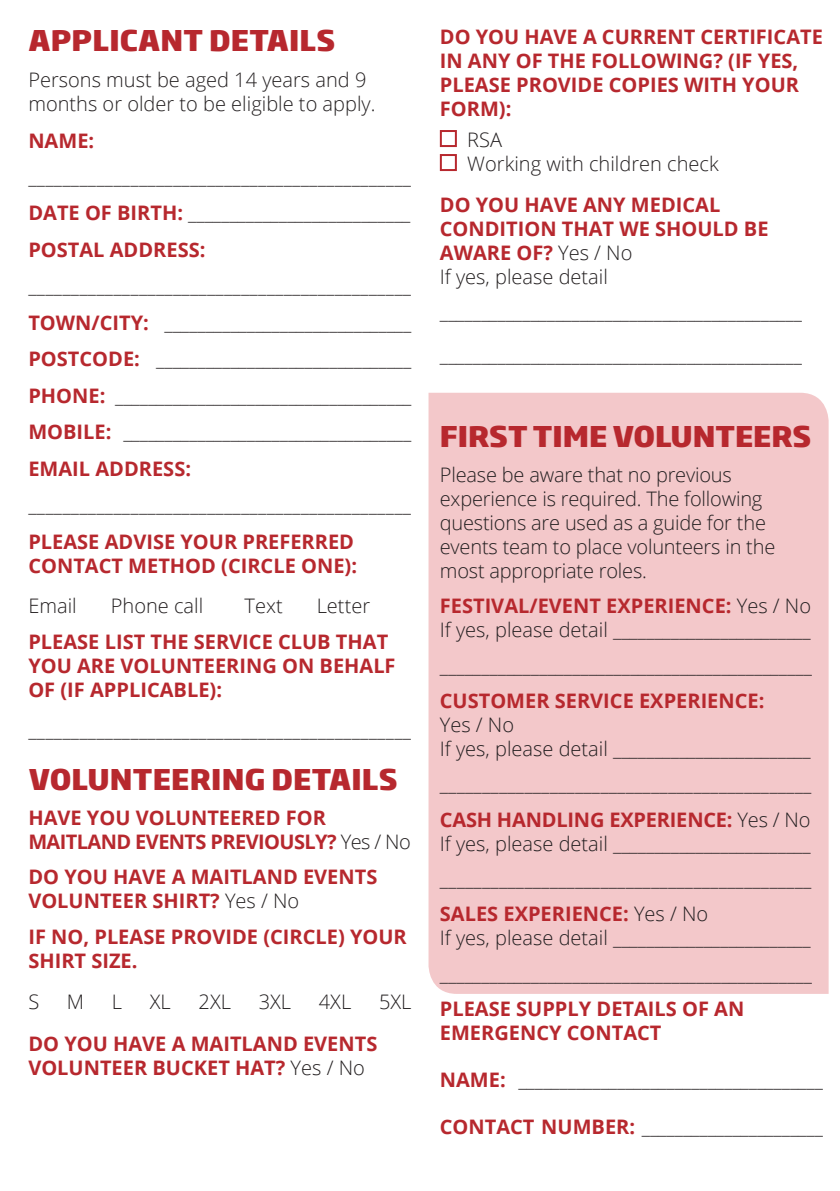
<style>
.page{position:relative;width:840px;height:1191px;background:#fff}
.page>*{position:absolute;margin:0;border:0;box-sizing:border-box;transform-origin:0 0}
.t1{font:800 28px "Soho Gothic Std";letter-spacing:.005em;color:#b7282e}
.t2{font:300 20px/24px "Open Sans";color:#231f20}
.t3{font:700 20px/24px "Open Sans";color:#b7282e}
.t4{font:700 20px/24px "Open Sans";letter-spacing:-.03em;color:#b7282e}
.s1{font-weight:700;color:#b7282e}
.s2{font-weight:300;color:#231f20}
</style>
<div class="page">
<div style="left:428px;top:393px;width:400px;height:601px;background:#f3c8ca"></div>
<div style="left:439px;top:130px;width:17px;height:17px;border:2px solid #b7282e"></div>
<div style="left:439px;top:154px;width:17px;height:17px;border:2px solid #b7282e"></div>
<p class="t1" style="left:28px;top:22px;width:308px">APPLICANT DETAILS</p>
<p class="t2" style="left:28px;top:67px;width:348px">Persons must be aged 14 years and 9 months or older to be eligible to apply.</p>
<p class="t3" style="left:28px;top:128px;width:67px">NAME:</p>
<p class="t2" style="left:28px;top:164px;width:384px">_____________________________________________</p>
<p class="t2" style="left:28px;top:201px;width:383px"><span class="s1">DATE OF BIRTH:</span> ___________________________</p>
<p class="t3" style="left:28px;top:237px;width:178px">POSTAL ADDRESS:</p>
<p class="t2" style="left:28px;top:274px;width:384px">_____________________________________________</p>
<p class="t2" style="left:28px;top:310px;width:384px"><span class="s1">TOWN/CITY:</span> ______________________________</p>
<p class="t2" style="left:28px;top:347px;width:384px"><span class="s1">POSTCODE:</span> _______________________________</p>
<p class="t2" style="left:28px;top:383px;width:384px"><span class="s1">PHONE:</span> ____________________________________</p>
<p class="t2" style="left:28px;top:419px;width:384px"><span class="s1">MOBILE:</span> ___________________________________</p>
<p class="t3" style="left:28px;top:456px;width:164px">EMAIL ADDRESS:</p>
<p class="t2" style="left:28px;top:492px;width:384px">_____________________________________________</p>
<p class="t3" style="left:28px;top:529px;width:330px">PLEASE ADVISE YOUR PREFERRED<br>CONTACT METHOD (CIRCLE ONE):</p>
<p class="t2" style="left:28px;top:593px;width:50px">Email</p>
<p class="t2" style="left:111px;top:593px;width:94px">Phone call</p>
<p class="t2" style="left:244px;top:593px;width:40px">Text</p>
<p class="t2" style="left:316px;top:593px;width:55px">Letter</p>
<p class="t3" style="left:28px;top:629px;width:368px">PLEASE LIST THE SERVICE CLUB THAT<br>YOU ARE VOLUNTEERING ON BEHALF<br>OF (IF APPLICABLE):</p>
<p class="t2" style="left:28px;top:717px;width:384px">_____________________________________________</p>
<p class="t1" style="left:28px;top:760px;width:370px">VOLUNTEERING DETAILS</p>
<p class="t4" style="left:28px;top:805px;width:384px">HAVE YOU VOLUNTEERED FOR<br>MAITLAND EVENTS PREVIOUSLY? <span class="s2">Yes / No</span></p>
<p class="t3" style="left:28px;top:864px;width:350px">DO YOU HAVE A MAITLAND EVENTS<br>VOLUNTEER SHIRT? <span class="s2">Yes / No</span></p>
<p class="t3" style="left:28px;top:924px;width:380px">IF NO, PLEASE PROVIDE (CIRCLE) YOUR<br>SHIRT SIZE.</p>
<p class="t2" style="left:28px;top:989px;width:12px">S</p>
<p class="t2" style="left:67px;top:989px;width:19px">M</p>
<p class="t2" style="left:112px;top:989px;width:12px">L</p>
<p class="t2" style="left:150px;top:989px;width:23px">XL</p>
<p class="t2" style="left:198px;top:989px;width:34px">2XL</p>
<p class="t2" style="left:258px;top:989px;width:34px">3XL</p>
<p class="t2" style="left:319px;top:989px;width:34px">4XL</p>
<p class="t2" style="left:379px;top:989px;width:34px">5XL</p>
<p class="t3" style="left:28px;top:1030px;width:350px">DO YOU HAVE A MAITLAND EVENTS<br>VOLUNTEER BUCKET HAT? <span class="s2">Yes / No</span></p>
<p class="t3" style="left:439px;top:24px;width:384px">DO YOU HAVE A CURRENT CERTIFICATE<br>IN ANY OF THE FOLLOWING? (IF YES,<br>PLEASE PROVIDE COPIES WITH YOUR<br>FORM):</p>
<p class="t2" style="left:467px;top:127px;width:36px">RSA</p>
<p class="t2" style="left:467px;top:151px;width:253px">Working with children check</p>
<p class="t3" style="left:439px;top:192px;width:330px">DO YOU HAVE ANY MEDICAL<br>CONDITION THAT WE SHOULD BE<br>AWARE OF? <span class="s2">Yes / No<br>If yes, please detail</span></p>
<p class="t2" style="left:439px;top:300px;width:363px">____________________________________________</p>
<p class="t2" style="left:439px;top:342px;width:363px">____________________________________________</p>
<p class="t1" style="left:439px;top:417px;width:373px">FIRST TIME VOLUNTEERS</p>
<p class="t2" style="left:439px;top:462px;width:337px">Please be aware that no previous experience is required. The following questions are used as a guide for the events team to place volunteers in the most appropriate roles.</p>
<p class="t2" style="left:439px;top:593px;width:372px"><span class="s1">FESTIVAL/EVENT EXPERIENCE:</span> Yes / No<br>If yes, please detail ________________________</p>
<p class="t2" style="left:439px;top:653px;width:373px">_____________________________________________</p>
<p class="t2" style="left:439px;top:688px;width:372px"><span class="s1">CUSTOMER SERVICE EXPERIENCE:<br></span>Yes / No<br>If yes, please detail ________________________</p>
<p class="t2" style="left:439px;top:771px;width:373px">____________________________________________</p>
<p class="t2" style="left:439px;top:807px;width:372px"><span class="s1">CASH HANDLING EXPERIENCE:</span> Yes / No<br>If yes, please detail ________________________</p>
<p class="t2" style="left:439px;top:866px;width:373px">____________________________________________</p>
<p class="t2" style="left:439px;top:901px;width:372px"><span class="s1">SALES EXPERIENCE:</span> Yes / No<br>If yes, please detail ________________________</p>
<p class="t2" style="left:439px;top:961px;width:373px">_____________________________________________</p>
<p class="t3" style="left:439px;top:996px;width:306px">PLEASE SUPPLY DETAILS OF AN<br>EMERGENCY CONTACT</p>
<p class="t2" style="left:439px;top:1067px;width:384px"><span class="s1">NAME:</span> _____________________________________</p>
<p class="t2" style="left:439px;top:1113px;width:384px"><span class="s1">CONTACT NUMBER:</span> ______________________</p>
</div>
